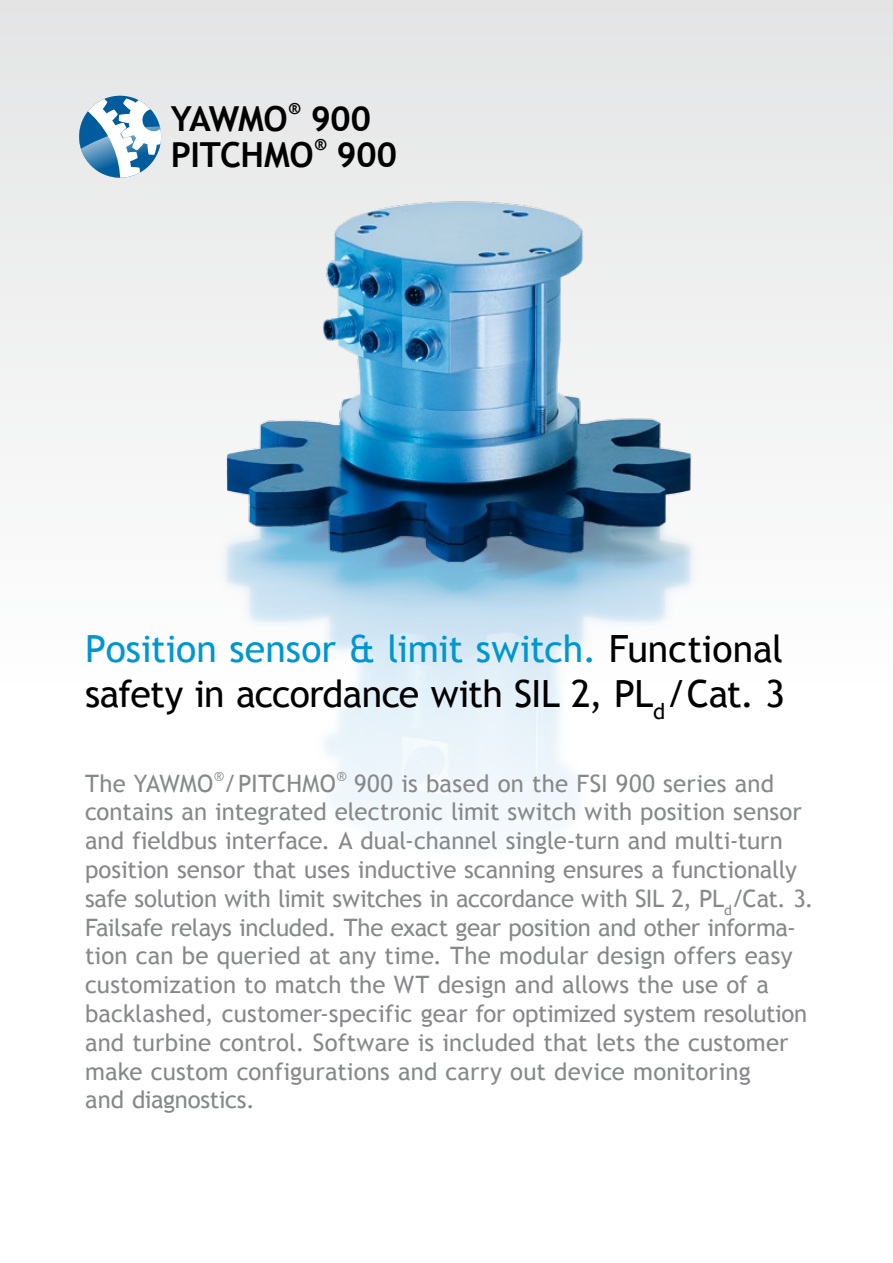
<style>
.page{position:relative;width:893px;height:1263px;background:#fff}
.page>*{position:absolute;margin:0;border:0;box-sizing:border-box;transform-origin:0 0}
.t1{font:37.5px/45px "Trebuchet MS";letter-spacing:-.01em;color:#000}
.t2{font:700 34.5px/36px "Trebuchet MS";letter-spacing:-.01em;color:#000}
.t3{font:24px/28.8px "Trebuchet MS";color:#87888a}
.t4{font:700 16.65px "Trebuchet MS";color:#000}
.t5{font:13.95px "Trebuchet MS";color:#87888a}
.s1{color:#0096d2}
</style>
<div class="page">
<div style="left:0;top:0;width:893px;height:1205px;background:linear-gradient(to bottom,#e8e9ea,#fff)"></div>
<img style="left:15px;top:117px;width:878px;height:868px">
<svg style="left:75px;top:96px;width:90px;height:86px"></svg>
<h2 class="t2" style="left:171px;top:100px;width:118px">YAWMO</h2>
<p class="t4" style="left:289px;top:97px;width:13px">®</p>
<h2 class="t2" style="left:171px;top:100px;width:202px;text-indent:140px">900<br>PITCHMO</h2>
<p class="t4" style="left:314px;top:133px;width:13px">®</p>
<h2 class="t2" style="left:337px;top:136px;width:62px">900</h2>
<h1 class="t1" style="left:85px;top:627px;width:702px"><span class="s1">Position sensor &amp; limit switch.</span> Functional safety in accordance with SIL 2, PL<sub>d</sub>/Cat. 3</h1>
<p class="t5" style="left:214px;top:767px;width:11px">®</p>
<p class="t5" style="left:337px;top:767px;width:11px">®</p>
<p class="t3" style="left:85px;top:769px;width:253px">The YAWMO /PITCHMO</p>
<p class="t3" style="left:85px;top:769px;width:730px;text-indent:269px">900 is based on the FSI 900 series and contains an integrated electronic limit switch with position sensor and fieldbus interface. A dual-channel single-turn and multi-turn position sensor that uses inductive scanning ensures a functionally safe solution with limit switches in accordance with SIL 2, PL<sub>d</sub>/Cat. 3.<br>Failsafe relays included. The exact gear position and other informa&shy;tion can be queried at any time. The modular design offers easy customization to match the WT design and allows the use of a backlashed, customer-specific gear for optimized system resolution and turbine control. Software is included that lets the customer make custom configurations and carry out device monitoring<br>and diagnostics.</p>
</div>
